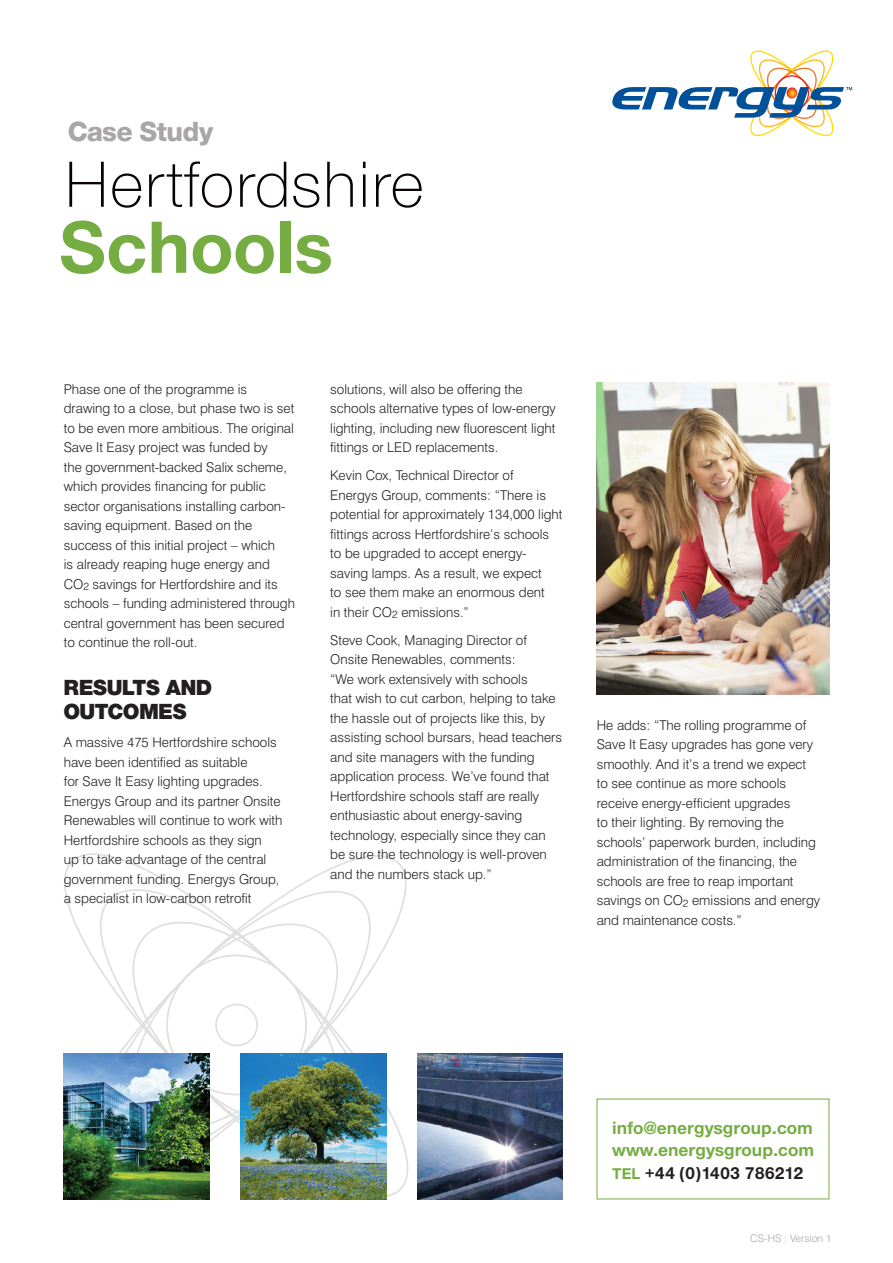
<style>
.page{position:relative;width:893px;height:1263px;background:#fff}
.page>*{position:absolute;margin:0;border:0;box-sizing:border-box;transform-origin:0 0}
.SMALL_HEADING{font:700 76.5px "Nimbus Sans Novus T";color:#76ad42}
.SMALL_HEADING-2{font:300 67.5px "Nimbus Sans Novus T";color:#080302}
.SMALL_HEADING-3{font:28.5px "Nimbus San Nov D Heav";color:#a8a6a6}
.SMALL_HEADING-4{font:22.5px/24px "Nimbus San Nov D Blac";color:#231f20}
.t1{font:700 18.45px "Nimbus Sans Novus T";color:#76ad42}
.t2{font:700 18px "Nimbus Sans Novus T";color:#231f20}
.Body_Text{font:300 13.5px/19.5px "Swiss 721 BT";color:#231f20}
.Body_Text-2{font:300 10.5px "Swiss 721 BT";color:#a8a6a6}
.s1{font-size:16.2px;color:#76ad42}
</style>
<div class="page">
<svg style="left:64px;top:853px;width:345px;height:345px"></svg>
<img style="left:240px;top:1053px;width:146px;height:146px">
<img style="left:64px;top:1053px;width:145px;height:146px">
<img style="left:417px;top:1053px;width:146px;height:146px">
<svg style="left:612px;top:50px;width:240px;height:87px"></svg>
<img style="left:597px;top:383px;width:232px;height:311px">
<p class="SMALL_HEADING-3" style="left:68px;top:115px;width:147px">Case Study</p>
<p class="SMALL_HEADING-2" style="left:64px;top:145px;width:362px">Hertfordshire</p>
<p class="SMALL_HEADING" style="left:60px;top:202px;width:275px">Schools</p>
<p class="Body_Text" style="left:64px;top:379px;width:233px">Phase one of the programme is drawing to a close, but phase two is set to be even more ambitious. The original Save It Easy project was funded by<br>the government-backed Salix scheme, which provides financing for public sector organisations installing carbon&shy;saving equipment. Based on the success of this initial project – which<br>is already reaping huge energy and CO<sub>2</sub> savings for Hertfordshire and its schools – funding administered through central government has been secured to continue the roll-out.</p>
<p class="SMALL_HEADING-4" style="left:64px;top:675px;width:150px">RESULTS AND<br>OUTCOMES</p>
<p class="Body_Text" style="left:64px;top:732px;width:220px">A massive 475 Hertfordshire schools have been identified as suitable<br>for Save It Easy lighting upgrades.<br>Energys Group and its partner Onsite Renewables will continue to work with Hertfordshire schools as they sign<br>up to take advantage of the central government funding. Energys Group, a specialist in low-carbon retrofit</p>
<p class="Body_Text" style="left:330px;top:379px;width:227px">solutions, will also be offering the schools alternative types of low-energy lighting, including new fluorescent light fittings or LED replacements.</p>
<p class="Body_Text" style="left:330px;top:465px;width:234px">Kevin Cox, Technical Director of Energys Group, comments: “There is potential for approximately 134,000 light fittings across Hertfordshire’s schools to be upgraded to accept energy&shy;saving lamps. As a result, we expect<br>to see them make an enormous dent<br>in their CO<sub>2</sub> emissions.”</p>
<p class="Body_Text" style="left:330px;top:630px;width:233px">Steve Cook, Managing Director of Onsite Renewables, comments:<br>“We work extensively with schools<br>that wish to cut carbon, helping to take the hassle out of projects like this, by assisting school bursars, head teachers and site managers with the funding application process. We’ve found that Hertfordshire schools staff are really enthusiastic about energy-saving technology, especially since they can be sure the technology is well-proven and the numbers stack up.”</p>
<p class="Body_Text" style="left:597px;top:715px;width:225px">He adds: “The rolling programme of Save It Easy upgrades has gone very smoothly. And it’s a trend we expect to see continue as more schools receive energy-efficient upgrades<br>to their lighting. By removing the schools’ paperwork burden, including administration of the financing, the schools are free to reap important savings on CO<sub>2</sub> emissions and energy and maintenance costs.”</p>
<p class="t1" style="left:612px;top:1117px;width:202px">info@energysgroup.com</p>
<p class="t1" style="left:612px;top:1139px;width:203px">www.energysgroup.com</p>
<p class="t2" style="left:612px;top:1163px;width:193px"><span class="s1">TEL</span> +44 (0)1403 786212</p>
<p class="Body_Text-2" style="left:750px;top:1231px;width:83px">CS-HS : Version 1</p>
</div>
